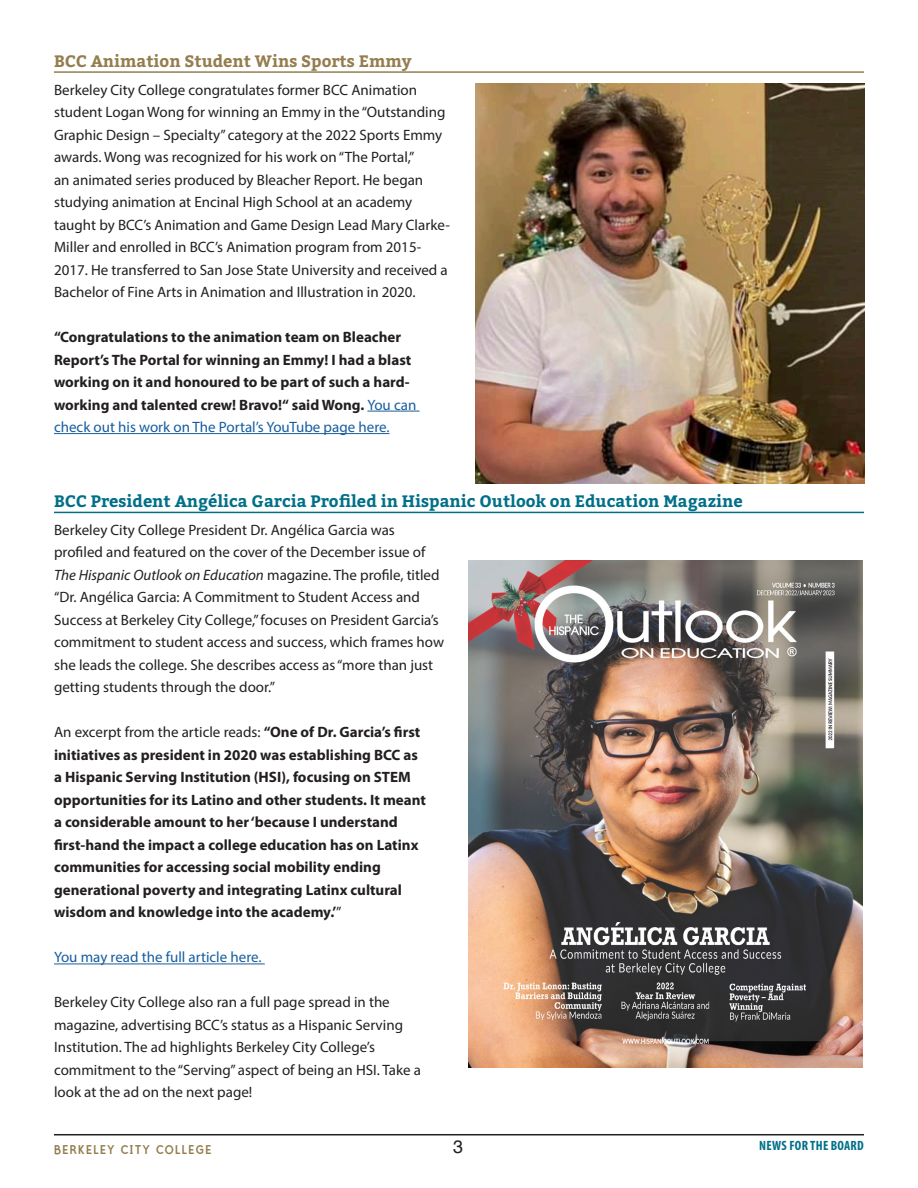
<style>
.page{position:relative;width:918px;height:1188px;background:#fff}
.page>*{position:absolute;margin:0;border:0;box-sizing:border-box;transform-origin:0 0}
.t1{font:18px "Helvetica";color:#231f20}
.Sections{font:700 16.5px "Bitter";color:#007088}
.Sections-2{font:700 16.5px "Bitter";color:#947d4e}
.Body{font:15px/22.5px "Myriad Pro";color:#231f20}
.Body-2{font:700 15px/22.5px "Myriad Pro";color:#231f20}
.Body-3{font:15px "Myriad Pro";color:#175d9e}
.t2{font:15px "Polymer Bold Caps";letter-spacing:.09em;color:#947d4e}
.t3{font:700 condensed 13.5px "Myriad Pro";letter-spacing:.02em;color:#007088}
.s1{font-weight:400;color:#175d9e}
.s2{font-style:italic}
.s3{font-weight:400}
</style>
<div class="page">
<hr style="left:54px;top:1134px;width:810px;height:1px;background:#231f20">
<hr style="left:54px;top:964px;width:211px;height:1px;background:#175d9e">
<hr style="left:54px;top:71px;width:810px;height:2px;background:#947d4e">
<hr style="left:367px;top:411px;width:53px;height:1px;background:#175d9e">
<hr style="left:54px;top:433px;width:336px;height:1px;background:#175d9e">
<img style="left:475px;top:83px;width:389px;height:401px">
<hr style="left:54px;top:512px;width:810px;height:1px;background:#007088">
<img style="left:468px;top:561px;width:394px;height:507px">
<p class="Sections-2" style="left:54px;top:50px;width:359px">BCC Animation Student Wins Sports Emmy</p>
<p class="Body" style="left:54px;top:78px;width:397px">Berkeley City College congratulates former BCC Animation student Logan Wong for winning an Emmy in the “Outstanding Graphic Design – Specialty” category at the 2022 Sports Emmy awards. Wong was recognized for his work on “The Portal,”<br>an animated series produced by Bleacher Report. He began studying animation at Encinal High School at an academy taught by BCC’s Animation and Game Design Lead Mary Clarke-Miller and enrolled in BCC’s Animation program from 2015- 2017. He transferred to San Jose State University and received a Bachelor of Fine Arts in Animation and Illustration in 2020.</p>
<p class="Body-2" style="left:54px;top:325px;width:364px">“Congratulations to the animation team on Bleacher Report’s The Portal for winning an Emmy! I had a blast working on it and honoured to be part of such a hard&shy;working and talented crew! Bravo!“ said Wong. <span class="s1">You can check out his work on The Portal’s YouTube page here.</span></p>
<p class="Sections" style="left:54px;top:491px;width:690px">BCC President Angélica Garcia Profiled in Hispanic Outlook on Education Magazine</p>
<p class="Body" style="left:54px;top:518px;width:392px">Berkeley City College President Dr. Angélica Garcia was profiled and featured on the cover of the December issue of <span class="s2">The Hispanic Outlook on Education</span> magazine. The profile, titled “Dr. Angélica Garcia: A Commitment to Student Access and Success at Berkeley City College,” focuses on President Garcia’s commitment to student access and success, which frames how she leads the college. She describes access as “more than just getting students through the door.”</p>
<p class="Body-2" style="left:54px;top:721px;width:373px"><span class="s3">An excerpt from the article reads:</span> “One of Dr. Garcia’s first initiatives as president in 2020 was establishing BCC as a Hispanic Serving Institution (HSI), focusing on STEM opportunities for its Latino and other students. It meant a considerable amount to her ‘because I understand first-hand the impact a college education has on Latinx communities for accessing social mobility ending generational poverty and integrating Latinx cultural wisdom and knowledge into the academy.’<span class="s3">”</span></p>
<p class="Body-3" style="left:54px;top:948px;width:209px">You may read the full article here.</p>
<p class="Body" style="left:54px;top:991px;width:369px">Berkeley City College also ran a full page spread in the magazine, advertising BCC’s status as a Hispanic Serving Institution. The ad highlights Berkeley City College’s commitment to the “Serving” aspect of being an HSI. Take a look at the ad on the next page!</p>
<p class="t2" style="left:54px;top:1140px;width:159px">BERKELEY CITY COLLEGE</p>
<p class="t1" style="left:453px;top:1133px;width:12px">3</p>
<p class="t3" style="left:759px;top:1137px;width:106px">NEWS FOR THE BOARD</p>
</div>
